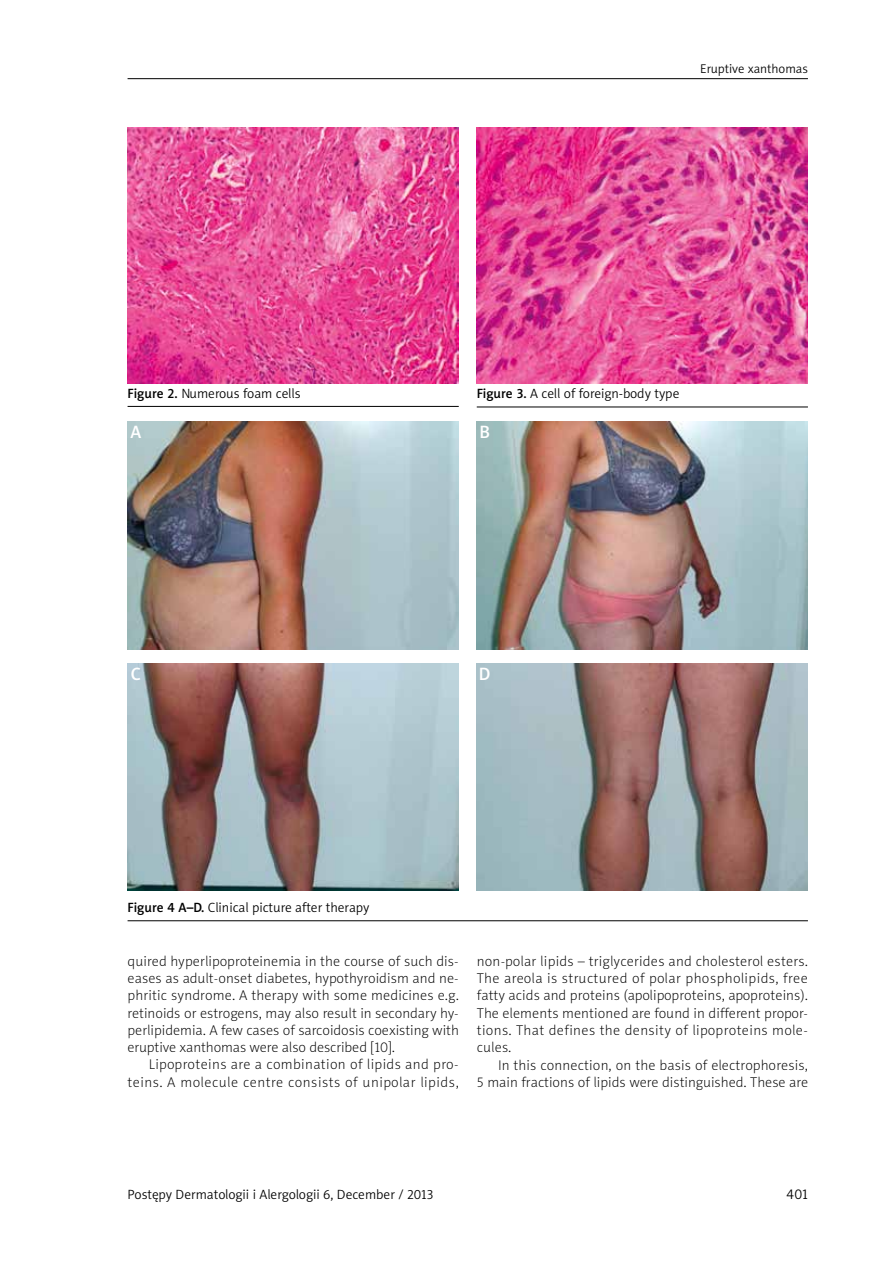
<style>
.page{position:relative;width:893px;height:1263px;background:#fff}
.page>*{position:absolute;margin:0;border:0;box-sizing:border-box;transform-origin:0 0}
.t1{font:18px "Naomi Sans EFNTT Medium";color:#fff}
.t2{font:14.25px/17.2px "Naomi Sans EFNTT Thin";letter-spacing:.015em;color:#000;text-align:justify}
.t3{font:14.25px "Naomi Sans EFNPS Light";color:#000}
.t4{font:13.5px "Naomi Sans EFNTT Light";color:#000}
.t5{font:13.5px "Naomi Sans EFNPS Light";color:#000}
.t6{font:12.75px "Naomi Sans EFNTT Light";color:#000}
.s1{font-family:"Naomi Sans EFNTT Medium"}
.s2{font-family:"Naomi Sans EFNPS Medium"}
</style>
<div class="page">
<hr style="left:128px;top:78px;width:680px;height:1px;background:#000">
<img style="left:128px;top:128px;width:331px;height:255px">
<hr style="left:128px;top:406px;width:331px;height:1px;background:#000">
<img style="left:477px;top:128px;width:331px;height:255px">
<hr style="left:477px;top:407px;width:331px;height:1px;background:#000">
<img style="left:128px;top:422px;width:331px;height:227px">
<img style="left:477px;top:422px;width:331px;height:227px">
<hr style="left:128px;top:920px;width:680px;height:1px;background:#000">
<img style="left:477px;top:664px;width:331px;height:227px">
<img style="left:128px;top:664px;width:331px;height:227px">
<p class="t6" style="left:700px;top:61px;width:109px">Eruptive xanthomas</p>
<p class="t4" style="left:128px;top:385px;width:174px"><span class="s1">Figure 2.</span> Numerous foam cells</p>
<p class="t4" style="left:477px;top:386px;width:204px"><span class="s2">Figure 3.</span> A cell of foreign-body type</p>
<p class="t1" style="left:130px;top:421px;width:12px">A</p>
<p class="t1" style="left:479px;top:421px;width:12px">B</p>
<p class="t1" style="left:131px;top:663px;width:12px">C</p>
<p class="t1" style="left:479px;top:663px;width:13px">D</p>
<p class="t4" style="left:128px;top:900px;width:243px"><span class="s1">Figure 4 A–D.</span> Clinical picture after therapy</p>
<p class="t2" style="left:128px;top:953px;width:333px">quired hyperlipoproteinemia in the course of such dis&shy;eases as adult-onset diabetes, hypothyroidism and ne&shy;phritic syndrome. A therapy with some medicines e.g. retinoids or estrogens, may also result in secondary hy&shy;perlipidemia. A few cases of sarcoidosis coexisting with eruptive xanthomas were also described [10].</p>
<p class="t2" style="left:128px;top:1056px;width:333px;text-align:right">Lipoproteins are a combination of lipids and pro&shy;teins. A molecule centre consists of unipolar lipids,</p>
<p class="t2" style="left:477px;top:953px;width:333px">non-polar lipids – triglycerides and cholesterol esters.<br>The areola is structured of polar phospholipids, free fatty acids and proteins (apolipoproteins, apoproteins).<br>The elements mentioned are found in different propor&shy;tions. That defines the density of lipoproteins mole&shy;cules.</p>
<p class="t2" style="left:477px;top:1056px;width:333px;text-align:right">In this connection, on the basis of electrophoresis,<br>5 main fractions of lipids were distinguished. These are</p>
<p class="t5" style="left:128px;top:1187px;width:307px">Postępy Dermatologii i Alergologii 6, December / 2013</p>
<p class="t3" style="left:787px;top:1186px;width:23px">401</p>
</div>
